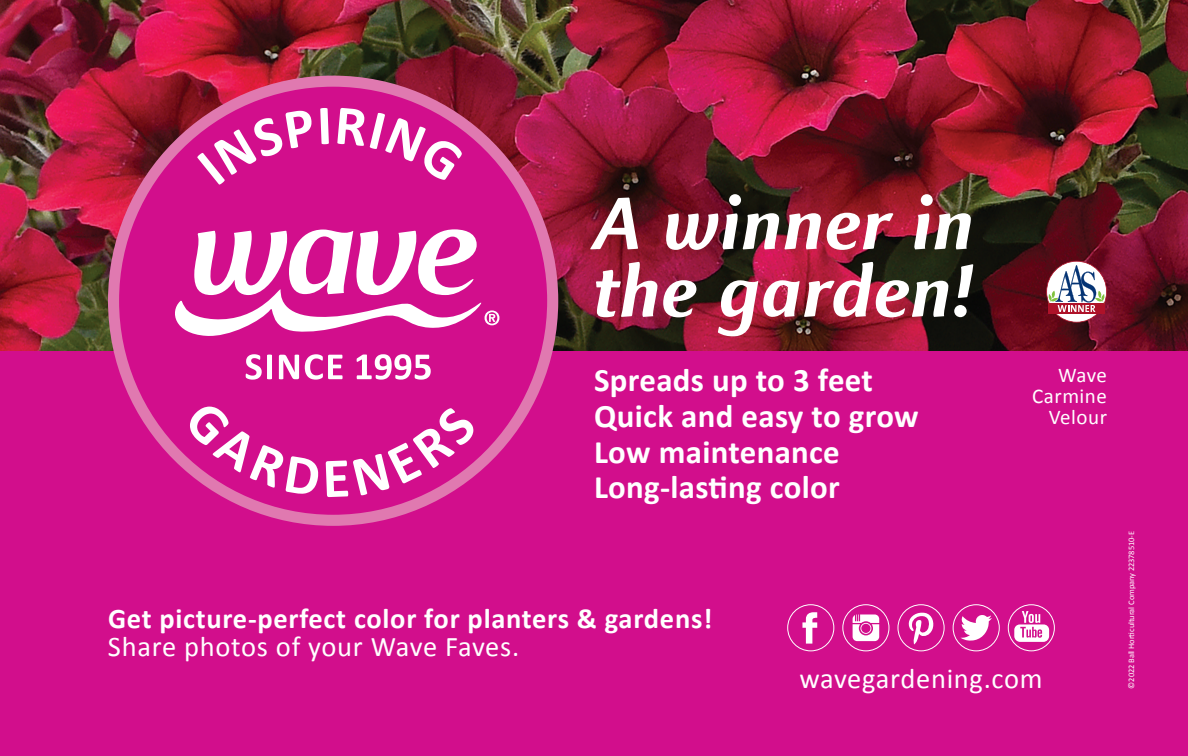
<style>
.page{position:relative;width:1188px;height:756px;background:#fff}
.page>*{position:absolute;margin:0;border:0;box-sizing:border-box;transform-origin:0 0}
.t1{font:italic 700 75px/67.5px "Finnegan LT Pro";letter-spacing:.005em;color:#fff}
.t2{font:700 32.85px/35.5px "Calibri";letter-spacing:.01em;color:#fff}
.t3{font:28.5px "Calibri";letter-spacing:.025em;color:#fff}
.t4{font:700 28.5px "Calibri";letter-spacing:.025em;color:#fff}
.t5{font:21px/21px "Calibri";letter-spacing:.025em;color:#fff;text-align:right}
.t6{font:8.4px "Calibri";letter-spacing:-.01em;color:#fff}
</style>
<div class="page">
<img style="left:0;top:0;width:1188px;height:351px">
<div style="left:0;top:351px;width:1188px;height:405px;background:#d20e8c"></div>
<svg style="left:1046px;top:261px;width:61px;height:62px"></svg>
<div style="left:788px;top:605px;width:46px;height:46px;border:1px solid #fff;border-radius:50%"></div>
<svg style="left:802px;top:612px;width:15px;height:32px"></svg>
<div style="left:898px;top:605px;width:46px;height:46px;border:1px solid #fff;border-radius:50%"></div>
<svg style="left:908px;top:612px;width:26px;height:33px"></svg>
<div style="left:843px;top:605px;width:46px;height:46px;border:1px solid #fff;border-radius:50%"></div>
<svg style="left:853px;top:614px;width:26px;height:27px"></svg>
<div style="left:1008px;top:605px;width:47px;height:46px;border:1px solid #fff;border-radius:50%"></div>
<div style="left:1014px;top:624px;width:35px;height:18px;background:#fff;border-radius:6px"></div>
<svg style="left:1020px;top:611px;width:22px;height:27px"></svg>
<div style="left:953px;top:605px;width:46px;height:46px;border:1px solid #fff;border-radius:50%"></div>
<svg style="left:960px;top:615px;width:32px;height:26px"></svg>
<div style="left:114px;top:81px;width:439px;height:439px;background:#d20e8c;border-radius:50%"></div>
<div style="left:108px;top:76px;width:450px;height:450px;border:11px solid #e079b0;border-radius:50%"></div>
<svg style="left:246px;top:354px;width:185px;height:26px"></svg>
<svg style="left:175px;top:229px;width:324px;height:107px"></svg>
<svg style="left:197px;top:108px;width:265px;height:77px"></svg>
<svg style="left:190px;top:407px;width:283px;height:90px"></svg>
<h1 class="t1" style="left:594px;top:191px;width:383px">A winner in the garden!</h1>
<p class="t2" style="left:594px;top:363px;width:326px">Spreads up to 3 feet<br>Quick and easy to grow<br>Low maintenance<br>Long-lasting color</p>
<p class="t5" style="left:1032px;top:365px;width:76px">Wave<br>Carmine<br>Velour</p>
<p class="t4" style="left:108px;top:601px;width:606px">Get picture-perfect color for planters &amp; gardens!</p>
<p class="t3" style="left:108px;top:629px;width:413px">Share photos of your Wave Faves.</p>
<p class="t3" style="left:799px;top:661px;width:245px">wavegardening.com</p>
<p class="t6" style="left:1126px;top:688px;width:159px;rotate:-90deg">©2022 Ball Horticultural Company 22378510-E</p>
</div>
